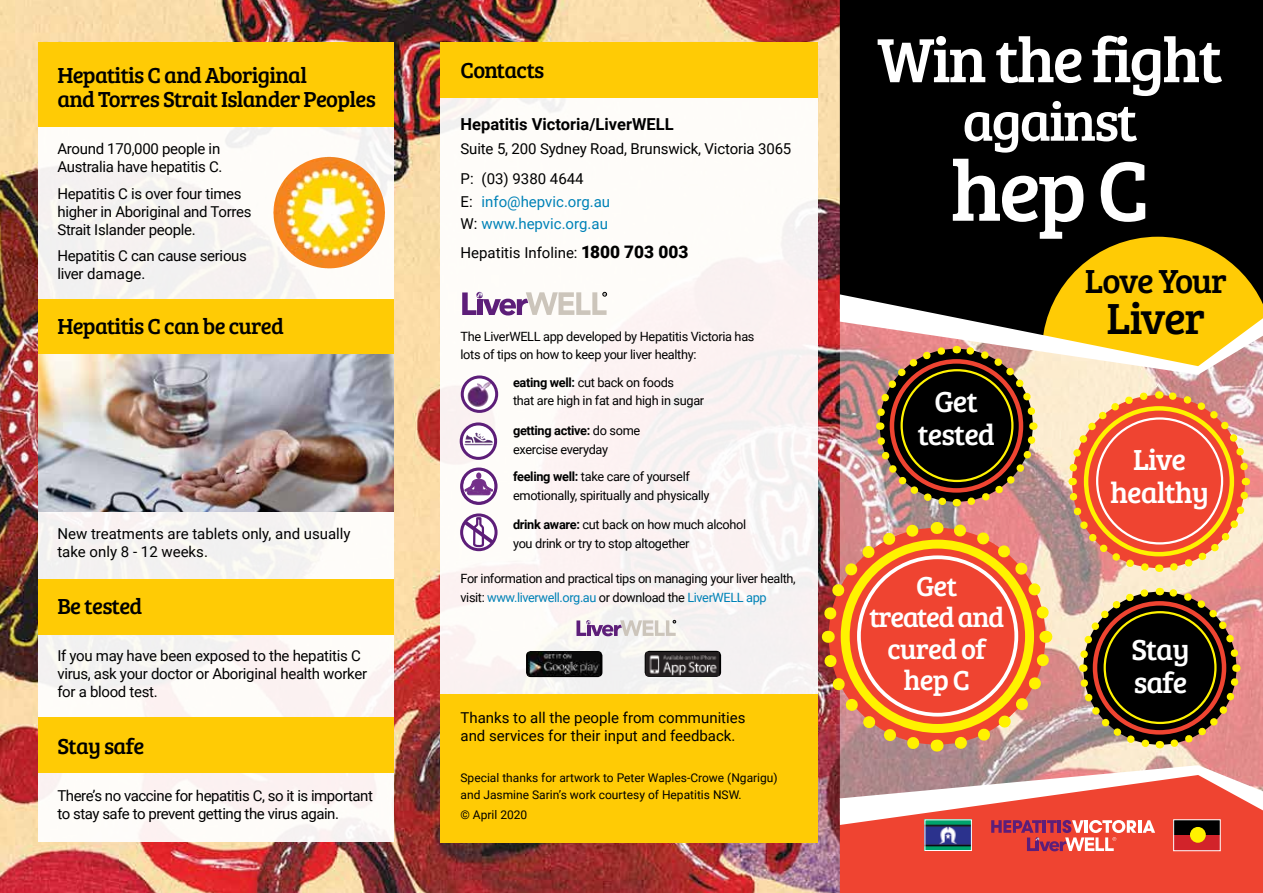
<style>
.page{position:relative;width:1263px;height:893px;background:#fff}
.page>*{position:absolute;margin:0;border:0;box-sizing:border-box;transform-origin:0 0}
.t1{font:87px "Bree Serif";color:#fff}
.t2{font:64.5px "Bree Serif";letter-spacing:-.04em;color:#fff}
.t3{font:55.5px "Bree Serif";letter-spacing:-.04em;color:#fff}
.t4{font:45px "Bree Serif";letter-spacing:-.03em;color:#000}
.t5{font:34.5px "Bree Serif";letter-spacing:-.035em;color:#000}
.t6{font:30px/33px "Bree Serif";letter-spacing:-.03em;color:#fff;text-align:center}
.t7{font:28.5px/31.5px "Bree Serif";letter-spacing:-.04em;color:#fff;text-align:center}
.t8{font:22.5px/24px "Bree Serif";letter-spacing:-.03em;color:#000}
.t9{font:700 16.5px "Roboto";color:#000}
.t10{font:15px/18px "Roboto";letter-spacing:-.02em;color:#000}
.t11{font:15px/18px "Roboto";color:#000}
.t12{font:15px/22.2px "Roboto";color:#0082b7}
.t13{font:12.75px/18.8px "Roboto";letter-spacing:-.025em;color:#000}
.t14{font:12px/16.5px "Roboto";color:#000}
.s1{color:#000}
.s2{font-weight:900;font-size:17.25px}
.s3{font-weight:700}
.s4{color:#0082b7}
</style>
<div class="page">
<img style="left:0;top:0;width:840px;height:893px">
<div style="left:840px;top:851px;width:423px;height:42px;background:#ef4431"></div>
<div style="left:440px;top:43px;width:378px;height:651px;background:#fdf7f5"></div>
<div style="left:38px;top:43px;width:356px;height:799px;background:#fbf3f2"></div>
<div style="left:840px;top:0;width:423px;height:237px;background:#000"></div>
<div style="left:38px;top:43px;width:356px;height:84px;background:#ffcb05"></div>
<div style="left:440px;top:43px;width:378px;height:55px;background:#ffcb05"></div>
<div style="left:38px;top:579px;width:356px;height:56px;background:#ffcb05"></div>
<div style="left:38px;top:300px;width:356px;height:55px;background:#ffcb05"></div>
<img style="left:815px;top:237px;width:448px;height:521px">
<img style="left:273px;top:157px;width:54px;height:98px">
<div style="left:38px;top:718px;width:355px;height:55px;background:#ffcb05"></div>
<svg style="left:462px;top:292px;width:145px;height:23px"></svg>
<svg style="left:840px;top:765px;width:423px;height:86px"></svg>
<img style="left:38px;top:355px;width:356px;height:156px">
<div style="left:440px;top:694px;width:378px;height:149px;background:#ffcb05"></div>
<svg style="left:462px;top:375px;width:36px;height:37px"></svg>
<img style="left:467px;top:382px;width:23px;height:25px">
<div style="left:461px;top:375px;width:37px;height:38px;border:3px solid #5d1e79;border-radius:50%"></div>
<img style="left:461px;top:425px;width:32px;height:33px">
<div style="left:460px;top:422px;width:37px;height:38px;border:3px solid #5d1e79;border-radius:50%"></div>
<svg style="left:463px;top:470px;width:33px;height:33px"></svg>
<div style="left:460px;top:467px;width:37px;height:38px;border:3px solid #5d1e79;border-radius:50%"></div>
<div style="left:460px;top:513px;width:37px;height:38px;border:3px solid #5d1e79;border-radius:50%"></div>
<svg style="left:460px;top:516px;width:38px;height:32px"></svg>
<div style="left:526px;top:651px;width:76px;height:26px;background:#080a0a;border-radius:5px"></div>
<img style="left:529px;top:652px;width:70px;height:23px">
<div style="left:645px;top:651px;width:76px;height:26px;background:#0b090a;border-radius:5px"></div>
<img style="left:645px;top:652px;width:74px;height:24px">
<svg style="left:576px;top:620px;width:100px;height:16px"></svg>
<h3 class="t8" style="left:57px;top:62px;width:320px">Hepatitis C and Aboriginal<br>and Torres Strait Islander Peoples</h3>
<p class="t10" style="left:57px;top:140px;width:167px">Around 170,000 people in<br>Australia have hepatitis C.</p>
<p class="t10" style="left:57px;top:184px;width:196px">Hepatitis C is over four times higher in Aboriginal and Torres<br>Strait Islander people.</p>
<p class="t10" style="left:57px;top:247px;width:191px">Hepatitis C can cause serious liver damage.</p>
<h3 class="t8" style="left:57px;top:313px;width:228px">Hepatitis C can be cured</h3>
<p class="t11" style="left:57px;top:524px;width:295px">New treatments are tablets only, and usually take only 8 - 12 weeks.</p>
<h3 class="t8" style="left:57px;top:593px;width:86px">Be tested</h3>
<p class="t10" style="left:57px;top:647px;width:311px">If you may have been exposed to the hepatitis C virus, ask your doctor or Aboriginal health worker for a blood test.</p>
<h3 class="t8" style="left:57px;top:733px;width:88px">Stay safe</h3>
<p class="t10" style="left:57px;top:786px;width:317px">There’s no vaccine for hepatitis C, so it is important to stay safe to prevent getting the virus again.</p>
<h3 class="t8" style="left:460px;top:57px;width:85px">Contacts</h3>
<p class="t9" style="left:460px;top:112px;width:215px">Hepatitis Victoria/LiverWELL</p>
<p class="t10" style="left:460px;top:132px;width:332px;line-height:30.8px">Suite 5, 200 Sydney Road, Brunswick, Victoria 3065<br>P: (03) 9380 4644</p>
<p class="t12" style="left:460px;top:190px;width:151px"><span class="s1">E:</span> info@hepvic.org.au<br><span class="s1">W:</span> www.hepvic.org.au</p>
<p class="t11" style="left:460px;top:243px;width:229px">Hepatitis Infoline: <span class="s2">1800 703 003</span></p>
<p class="t13" style="left:460px;top:326px;width:295px">The LiverWELL app developed by Hepatitis Victoria has lots of tips on how to keep your liver healthy:</p>
<p class="t13" style="left:513px;top:372px;width:193px"><span class="s3">eating well:</span> cut back on foods<br>that are high in fat and high in sugar</p>
<p class="t13" style="left:513px;top:420px;width:129px"><span class="s3">getting active:</span> do some exercise everyday</p>
<p class="t13" style="left:513px;top:466px;width:198px"><span class="s3">feeling well:</span> take care of yourself emotionally, spiritually and physically</p>
<p class="t13" style="left:513px;top:514px;width:235px"><span class="s3">drink aware:</span> cut back on how much alcohol you drink or try to stop altogether</p>
<p class="t13" style="left:460px;top:569px;width:337px">For information and practical tips on managing your liver health, visit: <span class="s4">www.liverwell.org.au</span> or download the <span class="s4">LiverWELL app</span></p>
<p class="t11" style="left:460px;top:708px;width:286px">Thanks to all the people from communities and services for their input and feedback.</p>
<p class="t14" style="left:460px;top:769px;width:319px">Special thanks for artwork to Peter Waples-Crowe (Ngarigu) and Jasmine Sarin’s work courtesy of Hepatitis NSW.</p>
<p class="t14" style="left:460px;top:806px;width:68px">© April 2020</p>
<h2 class="t2" style="left:877px;top:13px;width:347px">Win the fight</h2>
<h3 class="t3" style="left:962px;top:81px;width:176px">against</h3>
<h1 class="t1" style="left:950px;top:127px;width:201px">hep C</h1>
<h3 class="t5" style="left:1085px;top:256px;width:144px">Love Your</h3>
<h3 class="t4" style="left:1106px;top:285px;width:100px">Liver</h3>
<h3 class="t6" style="left:917px;top:383px;width:79px">Get tested</h3>
<h3 class="t7" style="left:869px;top:569px;width:136px">Get<br>treated and cured of hep C</h3>
<h3 class="t6" style="left:1110px;top:442px;width:100px">Live healthy</h3>
<h3 class="t6" style="left:1131px;top:632px;width:60px;text-align:left">Stay safe</h3>
</div>
